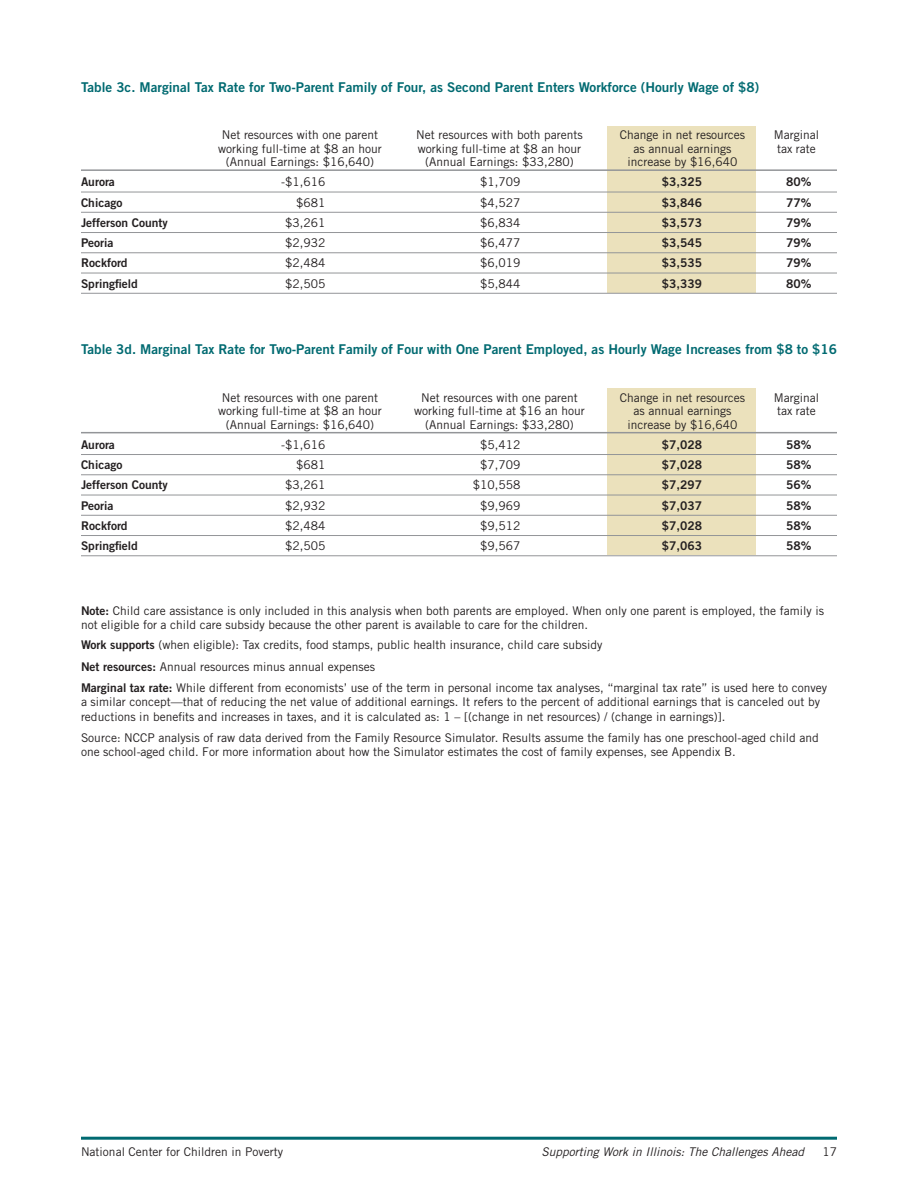
<style>
.page{position:relative;width:918px;height:1188px;background:#fff}
.page>*{position:absolute;margin:0;border:0;box-sizing:border-box;transform-origin:0 0}
.t1{font:13.5px "Trade Gothic Bold Two";color:#006a71}
.t2{font:12px/14.4px "Trade Gothic";color:#231f20}
.t3{font:12px "Trade Gothic Bold Two";color:#231f20}
.t4{font:italic 12px "Trade Gothic";color:#231f20}
.s1{font-family:"Trade Gothic Bold Two"}
</style>
<div class="page">
<hr style="left:81px;top:1137px;width:756px;height:3px;background:#006a71">
<div style="left:608px;top:126px;width:148px;height:167px;background:#ebe1bc"></div>
<div style="left:608px;top:388px;width:148px;height:167px;background:#ebe1bc"></div>
<hr style="left:81px;top:169px;width:756px;height:2px;background:#939598">
<hr style="left:81px;top:192px;width:756px;height:1px;background:#939598">
<hr style="left:81px;top:212px;width:756px;height:1px;background:#939598">
<hr style="left:81px;top:232px;width:756px;height:1px;background:#939598">
<hr style="left:81px;top:253px;width:756px;height:1px;background:#939598">
<hr style="left:81px;top:273px;width:756px;height:1px;background:#939598">
<hr style="left:81px;top:293px;width:756px;height:1px;background:#939598">
<hr style="left:81px;top:432px;width:756px;height:1px;background:#939598">
<hr style="left:81px;top:454px;width:756px;height:1px;background:#939598">
<hr style="left:81px;top:475px;width:756px;height:1px;background:#939598">
<hr style="left:81px;top:495px;width:756px;height:1px;background:#939598">
<hr style="left:81px;top:515px;width:756px;height:1px;background:#939598">
<hr style="left:81px;top:535px;width:756px;height:1px;background:#939598">
<hr style="left:81px;top:556px;width:756px;height:1px;background:#939598">
<p class="t1" style="left:81px;top:79px;width:680px">Table 3c. Marginal Tax Rate for Two-Parent Family of Four, as Second Parent Enters Workforce (Hourly Wage of $8)</p>
<p class="t2" style="left:222px;top:128px;width:158px">Net resources with one parent</p>
<p class="t2" style="left:416px;top:128px;width:168px">Net resources with both parents</p>
<p class="t2" style="left:620px;top:128px;width:127px">Change in net resources</p>
<p class="t2" style="left:774px;top:128px;width:47px">Marginal</p>
<p class="t2" style="left:218px;top:141px;width:165px">working full-time at $8 an hour</p>
<p class="t2" style="left:418px;top:141px;width:165px">working full-time at $8 an hour</p>
<p class="t2" style="left:633px;top:141px;width:100px">as annual earnings</p>
<p class="t2" style="left:777px;top:141px;width:40px">tax rate</p>
<p class="t2" style="left:226px;top:155px;width:150px">(Annual Earnings: $16,640)</p>
<p class="t2" style="left:425px;top:155px;width:150px">(Annual Earnings: $33,280)</p>
<p class="t2" style="left:627px;top:155px;width:112px">increase by $16,640</p>
<p class="t3" style="left:81px;top:175px;width:35px">Aurora</p>
<p class="t2" style="left:281px;top:175px;width:46px">-$1,616</p>
<p class="t2" style="left:480px;top:175px;width:42px">$1,709</p>
<p class="t3" style="left:662px;top:175px;width:42px">$3,325</p>
<p class="t3" style="left:786px;top:175px;width:27px">80%</p>
<p class="t3" style="left:81px;top:195px;width:43px">Chicago</p>
<p class="t2" style="left:296px;top:195px;width:31px">$681</p>
<p class="t2" style="left:480px;top:195px;width:42px">$4,527</p>
<p class="t3" style="left:662px;top:195px;width:42px">$3,846</p>
<p class="t3" style="left:786px;top:195px;width:27px">77%</p>
<p class="t3" style="left:81px;top:215px;width:88px">Jefferson County</p>
<p class="t2" style="left:285px;top:215px;width:42px">$3,261</p>
<p class="t2" style="left:480px;top:215px;width:42px">$6,834</p>
<p class="t3" style="left:662px;top:215px;width:42px">$3,573</p>
<p class="t3" style="left:786px;top:215px;width:27px">79%</p>
<p class="t3" style="left:81px;top:235px;width:34px">Peoria</p>
<p class="t2" style="left:285px;top:236px;width:42px">$2,932</p>
<p class="t2" style="left:480px;top:236px;width:42px">$6,477</p>
<p class="t3" style="left:662px;top:235px;width:42px">$3,545</p>
<p class="t3" style="left:786px;top:235px;width:27px">79%</p>
<p class="t3" style="left:81px;top:256px;width:48px">Rockford</p>
<p class="t2" style="left:285px;top:256px;width:42px">$2,484</p>
<p class="t2" style="left:480px;top:256px;width:42px">$6,019</p>
<p class="t3" style="left:662px;top:256px;width:42px">$3,535</p>
<p class="t3" style="left:786px;top:256px;width:27px">79%</p>
<p class="t3" style="left:81px;top:276px;width:58px">Springfield</p>
<p class="t2" style="left:285px;top:276px;width:42px">$2,505</p>
<p class="t2" style="left:480px;top:276px;width:42px">$5,844</p>
<p class="t3" style="left:662px;top:276px;width:42px">$3,339</p>
<p class="t3" style="left:786px;top:276px;width:27px">80%</p>
<p class="t1" style="left:81px;top:341px;width:758px">Table 3d. Marginal Tax Rate for Two-Parent Family of Four with One Parent Employed, as Hourly Wage Increases from $8 to $16</p>
<p class="t2" style="left:222px;top:390px;width:158px">Net resources with one parent</p>
<p class="t2" style="left:421px;top:390px;width:158px">Net resources with one parent</p>
<p class="t2" style="left:620px;top:390px;width:127px">Change in net resources</p>
<p class="t2" style="left:774px;top:390px;width:47px">Marginal</p>
<p class="t2" style="left:218px;top:404px;width:165px">working full-time at $8 an hour</p>
<p class="t2" style="left:414px;top:404px;width:172px">working full-time at $16 an hour</p>
<p class="t2" style="left:633px;top:404px;width:100px">as annual earnings</p>
<p class="t2" style="left:777px;top:404px;width:40px">tax rate</p>
<p class="t2" style="left:226px;top:417px;width:150px">(Annual Earnings: $16,640)</p>
<p class="t2" style="left:425px;top:417px;width:150px">(Annual Earnings: $33,280)</p>
<p class="t2" style="left:627px;top:417px;width:112px">increase by $16,640</p>
<p class="t3" style="left:81px;top:437px;width:35px">Aurora</p>
<p class="t2" style="left:281px;top:437px;width:46px">-$1,616</p>
<p class="t2" style="left:480px;top:437px;width:42px">$5,412</p>
<p class="t3" style="left:662px;top:437px;width:42px">$7,028</p>
<p class="t3" style="left:786px;top:437px;width:27px">58%</p>
<p class="t3" style="left:81px;top:457px;width:43px">Chicago</p>
<p class="t2" style="left:296px;top:458px;width:31px">$681</p>
<p class="t2" style="left:480px;top:458px;width:42px">$7,709</p>
<p class="t3" style="left:662px;top:457px;width:42px">$7,028</p>
<p class="t3" style="left:786px;top:457px;width:27px">58%</p>
<p class="t3" style="left:81px;top:478px;width:88px">Jefferson County</p>
<p class="t2" style="left:285px;top:478px;width:42px">$3,261</p>
<p class="t2" style="left:473px;top:478px;width:49px">$10,558</p>
<p class="t3" style="left:662px;top:478px;width:42px">$7,297</p>
<p class="t3" style="left:786px;top:478px;width:27px">56%</p>
<p class="t3" style="left:81px;top:498px;width:34px">Peoria</p>
<p class="t2" style="left:285px;top:498px;width:42px">$2,932</p>
<p class="t2" style="left:480px;top:498px;width:42px">$9,969</p>
<p class="t3" style="left:662px;top:498px;width:42px">$7,037</p>
<p class="t3" style="left:786px;top:498px;width:27px">58%</p>
<p class="t3" style="left:81px;top:518px;width:48px">Rockford</p>
<p class="t2" style="left:285px;top:518px;width:42px">$2,484</p>
<p class="t2" style="left:480px;top:518px;width:42px">$9,512</p>
<p class="t3" style="left:662px;top:518px;width:42px">$7,028</p>
<p class="t3" style="left:786px;top:518px;width:27px">58%</p>
<p class="t3" style="left:81px;top:538px;width:58px">Springfield</p>
<p class="t2" style="left:285px;top:539px;width:42px">$2,505</p>
<p class="t2" style="left:480px;top:539px;width:42px">$9,567</p>
<p class="t3" style="left:662px;top:538px;width:42px">$7,063</p>
<p class="t3" style="left:786px;top:538px;width:27px">58%</p>
<p class="t2" style="left:81px;top:603px;width:745px"><span class="s1">Note:</span> Child care assistance is only included in this analysis when both parents are employed. When only one parent is employed, the family is not eligible for a child care subsidy because the other parent is available to care for the children.</p>
<p class="t2" style="left:81px;top:634px;width:748px;line-height:21.1px"><span class="s1">Work supports</span> (when eligible): Tax credits, food stamps, public health insurance, child care subsidy<br><span class="s1">Net resources:</span> Annual resources minus annual expenses<br><span class="s1">Marginal tax rate:</span> While different from economists’ use of the term in personal income tax analyses, “marginal tax rate” is used here to convey</p>
<p class="t2" style="left:81px;top:695px;width:741px">a similar concept—that of reducing the net value of additional earnings. It refers to the percent of additional earnings that is canceled out by reductions in benefits and increases in taxes, and it is calculated as: 1 – [(change in net resources) / (change in earnings)].</p>
<p class="t2" style="left:81px;top:730px;width:739px">Source: NCCP analysis of raw data derived from the Family Resource Simulator. Results assume the family has one preschool-aged child and one school-aged child. For more information about how the Simulator estimates the cost of family expenses, see Appendix B.</p>
<p class="t2" style="left:81px;top:1144px;width:204px">National Center for Children in Poverty</p>
<p class="t4" style="left:541px;top:1144px;width:264px">Supporting Work in Illinois: The Challenges Ahead</p>
<p class="t2" style="left:822px;top:1144px;width:16px">17</p>
</div>
